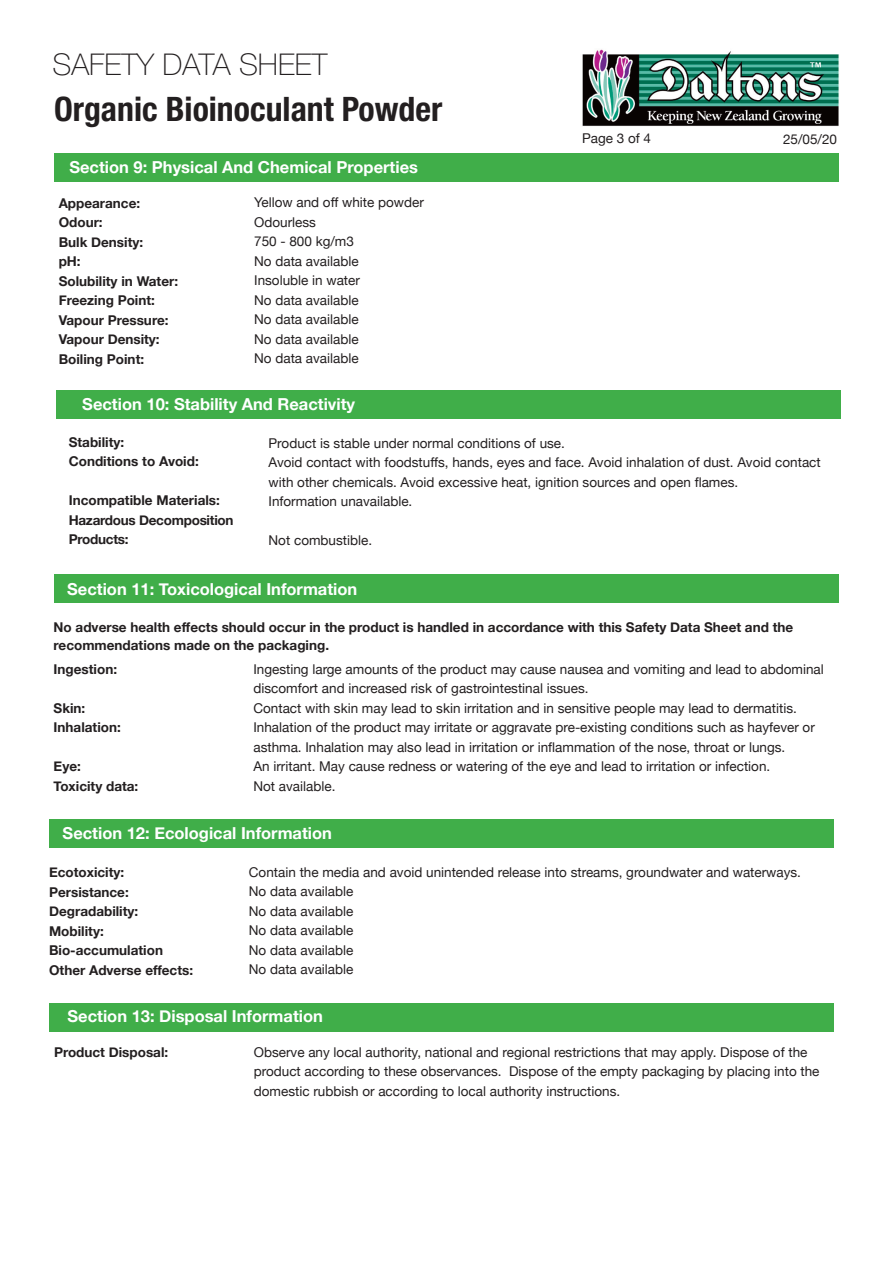
<style>
.page{position:relative;width:893px;height:1263px;background:#fff}
.page>*{position:absolute;margin:0;border:0;box-sizing:border-box;transform-origin:0 0}
.t1{font:700 condensed 33.75px "Helvetica Neue LT Pro";color:#231f20}
.t2{font:100 30px "Helvetica Neue LT Pro";color:#231f20}
.t3{font:700 16.5px "Helvetica Neue";color:#fff}
.t4{font:13.5px/19.5px "Helvetica Neue";color:#231f20}
.t5{font:700 13.5px/19.5px "Helvetica Neue";color:#231f20}
.t6{font:700 13.5px/19.5px "Helvetica Neue";letter-spacing:-.02em;color:#231f20}
</style>
<div class="page">
<img style="left:582px;top:49px;width:257px;height:77px">
<div style="left:54px;top:154px;width:785px;height:28px;background:#40ae49"></div>
<div style="left:56px;top:390px;width:785px;height:29px;background:#40ae49"></div>
<div style="left:54px;top:574px;width:784px;height:29px;background:#40ae49"></div>
<div style="left:49px;top:819px;width:785px;height:29px;background:#40ae49"></div>
<div style="left:49px;top:1003px;width:785px;height:28px;background:#40ae49"></div>
<h2 class="t2" style="left:52px;top:48px;width:276px">SAFETY DATA SHEET</h2>
<h1 class="t1" style="left:54px;top:88px;width:390px">Organic Bioinoculant Powder</h1>
<p class="t3" style="left:69px;top:157px;width:350px">Section 9: Physical And Chemical Properties</p>
<p class="t5" style="left:59px;top:193px;width:121px">Appearance:<br>Odour:<br>Bulk Density:<br>pH:<br>Solubility in Water:<br>Freezing Point:<br>Vapour Pressure:<br>Vapour Density:<br>Boiling Point:</p>
<p class="t4" style="left:254px;top:193px;width:171px">Yellow and off white powder<br>Odourless<br>750 - 800 kg/m3<br>No data available<br>Insoluble in water<br>No data available<br>No data available<br>No data available<br>No data available</p>
<p class="t4" style="left:582px;top:128px;width:71px">Page 3 of 4</p>
<p class="t4" style="left:783px;top:129px;width:56px">25/05/20</p>
<p class="t3" style="left:82px;top:394px;width:274px">Section 10: Stability And Reactivity</p>
<p class="t5" style="left:69px;top:432px;width:131px">Stability:<br>Conditions to Avoid:</p>
<p class="t6" style="left:69px;top:490px;width:166px">Incompatible Materials:<br>Hazardous Decomposition<br>Products:</p>
<p class="t4" style="left:269px;top:433px;width:554px">Product is stable under normal conditions of use.<br>Avoid contact with foodstuffs, hands, eyes and face. Avoid inhalation of dust. Avoid contact with other chemicals. Avoid excessive heat, ignition sources and open flames.<br>Information unavailable.</p>
<p class="t4" style="left:269px;top:530px;width:105px">Not combustible.</p>
<p class="t3" style="left:67px;top:579px;width:292px">Section 11: Toxicological Information</p>
<p class="t5" style="left:54px;top:618px;width:741px;line-height:18px">No adverse health effects should occur in the product is handled in accordance with this Safety Data Sheet and the recommendations made on the packaging.</p>
<p class="t4" style="left:253px;top:659px;width:572px">Ingesting large amounts of the product may cause nausea and vomiting and lead to abdominal discomfort and increased risk of gastrointestinal issues.<br>Contact with skin may lead to skin irritation and in sensitive people may lead to dermatitis.<br>Inhalation of the product may irritate or aggravate pre-existing conditions such as hayfever or asthma. Inhalation may also lead in irritation or inflammation of the nose, throat or lungs.<br>An irritant. May cause redness or watering of the eye and lead to irritation or infection.<br>Not available.</p>
<p class="t5" style="left:54px;top:659px;width:65px">Ingestion:</p>
<p class="t5" style="left:54px;top:698px;width:69px">Skin:<br>Inhalation:</p>
<p class="t5" style="left:54px;top:757px;width:86px">Eye:<br>Toxicity data:</p>
<p class="t3" style="left:63px;top:823px;width:271px">Section 12: Ecological Information</p>
<p class="t5" style="left:49px;top:862px;width:146px">Ecotoxicity:<br>Persistance:<br>Degradability:<br>Mobility:<br>Bio-accumulation<br>Other Adverse effects:</p>
<p class="t4" style="left:249px;top:862px;width:554px">Contain the media and avoid unintended release into streams, groundwater and waterways.<br>No data available<br>No data available<br>No data available<br>No data available<br>No data available</p>
<p class="t3" style="left:68px;top:1006px;width:257px">Section 13: Disposal Information</p>
<p class="t5" style="left:54px;top:1042px;width:116px">Product Disposal:</p>
<p class="t4" style="left:254px;top:1042px;width:567px">Observe any local authority, national and regional restrictions that may apply. Dispose of the product according to these observances. Dispose of the empty packaging by placing into the domestic rubbish or according to local authority instructions.</p>
</div>
